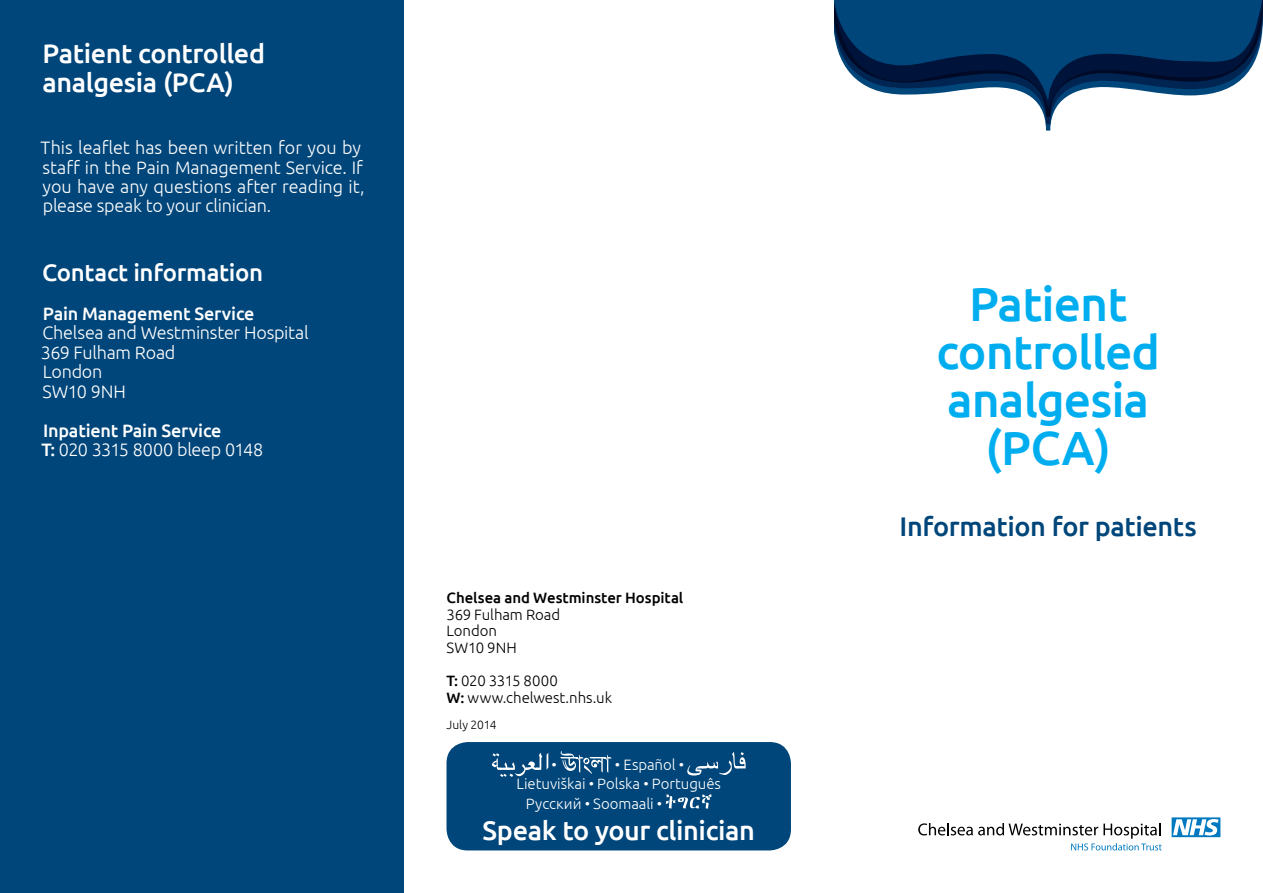
<style>
.page{position:relative;width:1263px;height:893px;background:#fff}
.page>*{position:absolute;margin:0;border:0;box-sizing:border-box;transform-origin:0 0}
.t1{font:500 48px/48px "Ubuntu";letter-spacing:-.02em;color:#00aeef;text-align:center}
.t2{font:500 27px/28.5px "Ubuntu";letter-spacing:-.015em;color:#fff}
.t3{font:500 27px "Ubuntu";letter-spacing:-.015em;color:#00467a}
.t4{font:500 24px "Ubuntu";letter-spacing:-.015em;color:#fff}
.t5{font:300 18px/19.5px "Ubuntu";letter-spacing:-.01em;color:#fff}
.t6{font:500 18px/19.5px "Ubuntu";letter-spacing:-.015em;color:#fff}
.t7{font:300 15px/16.5px "Ubuntu";letter-spacing:-.005em;color:#000}
.t8{font:300 15px "Ubuntu";letter-spacing:-.005em;color:#fff}
.t9{font:500 15px "Ubuntu";letter-spacing:-.005em;color:#000}
.t10{font:300 12px "Ubuntu";letter-spacing:-.005em;color:#000}
.s1{font-weight:300}
.s2{font-weight:500}
</style>
<div class="page">
<div style="left:0;top:0;width:404px;height:893px;background:#00467a"></div>
<svg style="left:1171px;top:817px;width:49px;height:20px"></svg>
<svg style="left:918px;top:823px;width:243px;height:27px"></svg>
<svg style="left:834px;top:0;width:429px;height:117px;fill:#00467a"></svg>
<div style="left:446px;top:742px;width:345px;height:108px;background:#00467a;border-radius:21px"></div>
<svg style="left:492px;top:753px;width:56px;height:24px"></svg>
<svg style="left:560px;top:751px;width:52px;height:23px"></svg>
<svg style="left:687px;top:752px;width:59px;height:23px"></svg>
<svg style="left:665px;top:794px;width:46px;height:14px"></svg>
<h2 class="t2" style="left:42px;top:39px;width:224px">Patient controlled analgesia (PCA)</h2>
<p class="t5" style="left:41px;top:137px;width:325px">This leaflet has been written for you by staff in the Pain Management Service. If you have any questions after reading it, please speak to your clinician.</p>
<h3 class="t4" style="left:42px;top:257px;width:223px">Contact information</h3>
<p class="t6" style="left:43px;top:303px;width:213px">Pain Management Service</p>
<p class="t5" style="left:41px;top:322px;width:270px">Chelsea and Westminster Hospital<br>369 Fulham Road<br>London<br>SW10 9NH</p>
<p class="t6" style="left:41px;top:420px;width:223px">Inpatient Pain Service<br>T: <span class="s1">020 3315 8000 bleep 0148</span></p>
<p class="t9" style="left:446px;top:589px;width:238px">Chelsea and Westminster Hospital</p>
<p class="t7" style="left:446px;top:606px;width:115px">369 Fulham Road<br>London<br>SW10 9NH</p>
<p class="t7" style="left:446px;top:672px;width:167px"><span class="s2">T:</span> 020 3315 8000<br><span class="s2">W:</span> www.chelwest.nhs.uk</p>
<p class="t10" style="left:446px;top:717px;width:52px">July 2014</p>
<p class="t8" style="left:551px;top:755px;width:7px">•</p>
<p class="t8" style="left:615px;top:755px;width:71px">• Español •</p>
<p class="t8" style="left:516px;top:775px;width:206px">Lietuviškai • Polska • Português</p>
<p class="t8" style="left:526px;top:794px;width:138px">Русский • Soomaali •</p>
<h2 class="t2" style="left:482px;top:815px;width:274px">Speak to your clinician</h2>
<h1 class="t1" style="left:936px;top:278px;width:225px">Patient controlled analgesia (PCA)</h1>
<h2 class="t3" style="left:900px;top:509px;width:299px">Information for patients</h2>
</div>
